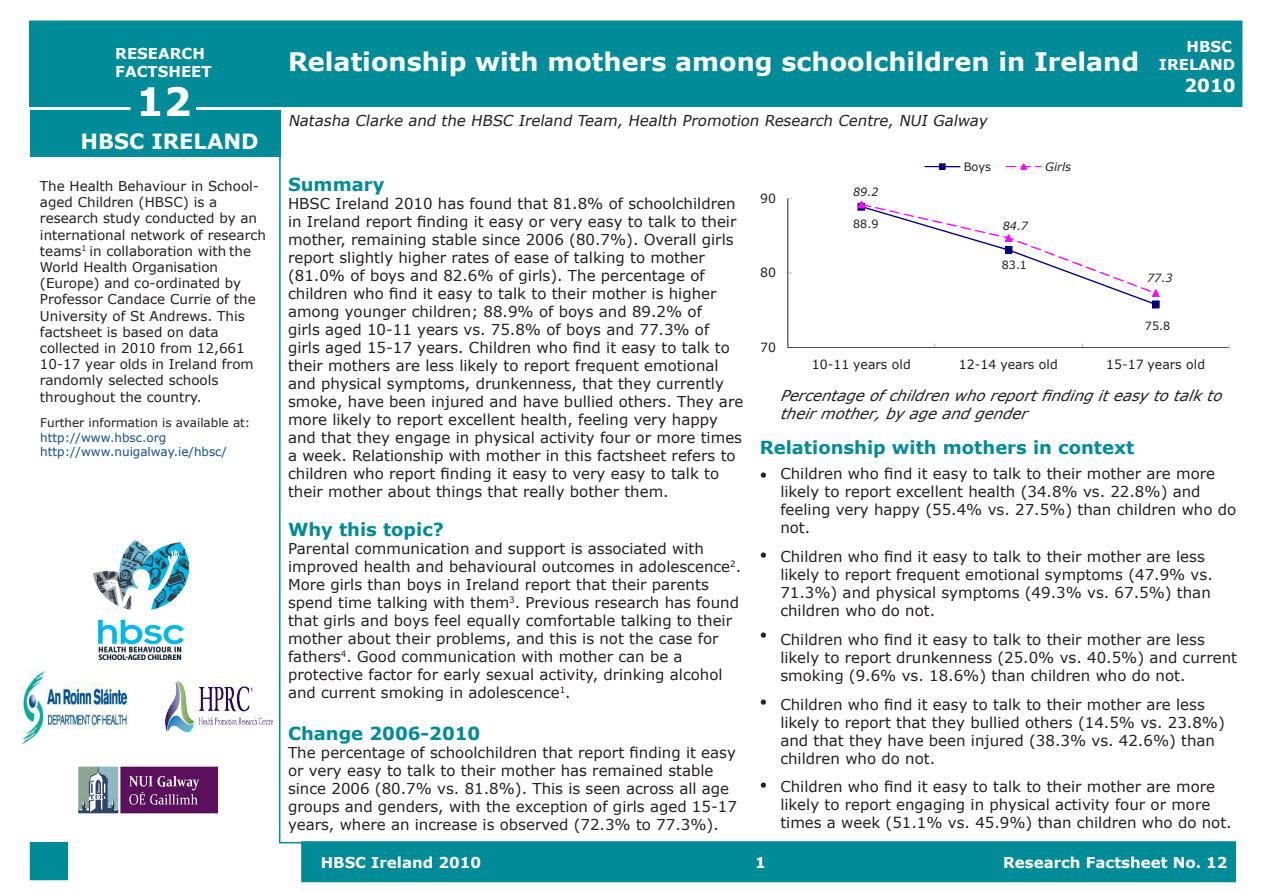
<style>
.page{position:relative;width:1263px;height:893px;background:#fff}
.page>*{position:absolute;margin:0;border:0;box-sizing:border-box;transform-origin:0 0}
.t1{font:700 39px "Verdana";color:#fff}
.t2{font:700 25.5px "Verdana";color:#fff}
.t3{font:700 21px "Verdana";color:#fff}
.t4{font:21px "Times New Roman";color:#231f20}
.Heading_1{font:700 18px "Verdana";color:#008b98}
.FS_Heading_1{font:700 18px "Verdana";color:#008b98}
.t5{font:700 18px "Verdana";color:#fff}
.Heading_1-2{font:15px/18px "Verdana";color:#231f20}
.t6{font:italic 15px/18px "Verdana";color:#231f20}
.t7{font:italic 15px "Verdana";color:#231f20}
.t8{font:700 15px/18px "Verdana";color:#fff}
.t9{font:13.5px/16.2px "Verdana";color:#231f20}
.t10{font:12.75px "Verdana";letter-spacing:.005em;color:#231f20}
.t11{font:12px "Verdana";color:#0f4e8c}
.t12{font:12px "Verdana";color:#231f20}
.t13{font:italic 11.7px "Verdana";color:#231f20}
.t14{font:11.7px "Verdana";color:#231f20}
.t15{font:11.4px "Verdana";color:#231f20}
.t16{font:italic 11.4px "Verdana";color:#231f20}
</style>
<div class="page">
<div style="left:30px;top:21px;width:1212px;height:85px;background:#008b98"></div>
<div style="left:29px;top:21px;width:1213px;height:86px;border:2px solid #008b98"></div>
<hr style="left:788px;top:348px;width:441px;height:1px;background:#231f20">
<svg style="left:788px;top:198px;width:441px;height:150px"></svg>
<svg style="left:924px;top:163px;width:36px;height:7px"></svg>
<svg style="left:1005px;top:163px;width:37px;height:7px"></svg>
<div style="left:30px;top:111px;width:251px;height:46px;background:#008b98"></div>
<div style="left:31px;top:843px;width:36px;height:36px;background:#008b98"></div>
<div style="left:30px;top:842px;width:38px;height:38px;border:2px solid #008b98"></div>
<div style="left:302px;top:842px;width:933px;height:39px;background:#008b98"></div>
<div style="left:301px;top:841px;width:935px;height:41px;border:2px solid #008b98"></div>
<hr style="left:279px;top:154px;width:2px;height:689px;background:#008b98">
<hr style="left:279px;top:842px;width:33px;height:1px;background:#008b98">
<img style="left:94px;top:540px;width:94px;height:120px">
<img style="left:78px;top:766px;width:140px;height:48px">
<img style="left:21px;top:671px;width:108px;height:73px">
<div style="left:131px;top:79px;width:64px;height:43px;background:#008b98"></div>
<img style="left:166px;top:681px;width:106px;height:52px">
<p class="t8" style="left:115px;top:44px;width:98px">RESEARCH<br>FACTSHEET</p>
<p class="t2" style="left:288px;top:45px;width:853px">Relationship with mothers among schoolchildren in Ireland</p>
<p class="t8" style="left:1159px;top:37px;width:78px;text-align:right">HBSC<br>IRELAND</p>
<p class="t5" style="left:1184px;top:74px;width:53px">2010</p>
<p class="t1" style="left:136px;top:77px;width:57px">12</p>
<p class="t7" style="left:288px;top:111px;width:704px">Natasha Clarke and the HBSC Ireland Team, Health Promotion Research Centre, NUI Galway</p>
<p class="t3" style="left:81px;top:128px;width:179px">HBSC IRELAND</p>
<p class="t9" style="left:40px;top:178px;width:221px">The Health Behaviour in School&shy;aged Children (HBSC) is a</p>
<p class="t9" style="left:40px;top:210px;width:228px">research study conducted by an international network of research teams<sup>1</sup> in collaboration with the<br>World Health Organisation</p>
<p class="t9" style="left:40px;top:275px;width:217px">(Europe) and co-ordinated by<br>Professor Candace Currie of the<br>University of St Andrews. This factsheet is based on data</p>
<p class="t9" style="left:40px;top:340px;width:206px">collected in 2010 from 12,661</p>
<p class="t9" style="left:40px;top:356px;width:215px">10-17 year olds in Ireland from randomly selected schools throughout the country.</p>
<p class="t12" style="left:40px;top:415px;width:212px">Further information is available at:</p>
<p class="t11" style="left:40px;top:430px;width:128px">http://www.hbsc.org</p>
<p class="t11" style="left:40px;top:444px;width:188px">http://www.nuigalway.ie/hbsc/</p>
<p class="FS_Heading_1" style="left:288px;top:173px;width:98px">Summary</p>
<p class="Heading_1-2" style="left:288px;top:194px;width:449px">HBSC Ireland 2010 has found that 81.8% of schoolchildren</p>
<p class="Heading_1-2" style="left:288px;top:212px;width:450px">in Ireland report finding it easy or very easy to talk to their</p>
<p class="Heading_1-2" style="left:288px;top:230px;width:457px">mother, remaining stable since 2006 (80.7%). Overall girls report slightly higher rates of ease of talking to mother (81.0% of boys and 82.6% of girls). The percentage of children who find it easy to talk to their mother is higher among younger children; 88.9% of boys and 89.2% of<br>girls aged 10-11 years vs. 75.8% of boys and 77.3% of girls aged 15-17 years. Children who find it easy to talk to their mothers are less likely to report frequent emotional and physical symptoms, drunkenness, that they currently smoke, have been injured and have bullied others. They are more likely to report excellent health, feeling very happy and that they engage in physical activity four or more times a week. Relationship with mother in this factsheet refers to children who report finding it easy to very easy to talk to their mother about things that really bother them.</p>
<p class="Heading_1" style="left:288px;top:518px;width:158px">Why this topic?</p>
<p class="Heading_1-2" style="left:288px;top:539px;width:455px">Parental communication and support is associated with improved health and behavioural outcomes in adolescence<sup>2</sup>.<br>More girls than boys in Ireland report that their parents spend time talking with them<sup>3</sup>. Previous research has found that girls and boys feel equally comfortable talking to their mother about their problems, and this is not the case for fathers<sup>4</sup>. Good communication with mother can be a protective factor for early sexual activity, drinking alcohol and current smoking in adolescence<sup>1</sup>.</p>
<p class="FS_Heading_1" style="left:288px;top:722px;width:194px">Change 2006-2010</p>
<p class="Heading_1-2" style="left:288px;top:743px;width:450px">The percentage of schoolchildren that report finding it easy or very easy to talk to their mother has remained stable since 2006 (80.7% vs. 81.8%). This is seen across all age groups and genders, with the exception of girls aged 15-17 years, where an increase is observed (72.3% to 77.3%).</p>
<p class="t10" style="left:760px;top:190px;width:17px">90</p>
<p class="t10" style="left:760px;top:265px;width:17px">80</p>
<p class="t10" style="left:760px;top:339px;width:17px">70</p>
<p class="t16" style="left:853px;top:185px;width:27px">89.2</p>
<p class="t15" style="left:853px;top:216px;width:27px">88.9</p>
<p class="t14" style="left:964px;top:159px;width:29px">Boys</p>
<p class="t13" style="left:1045px;top:159px;width:28px">Girls</p>
<p class="t16" style="left:1003px;top:219px;width:27px">84.7</p>
<p class="t15" style="left:1002px;top:258px;width:27px">83.1</p>
<p class="t16" style="left:1147px;top:270px;width:27px">77.3</p>
<p class="t15" style="left:1145px;top:318px;width:27px">75.8</p>
<p class="t10" style="left:812px;top:356px;width:100px">10-11 years old</p>
<p class="t10" style="left:959px;top:356px;width:100px">12-14 years old</p>
<p class="t10" style="left:1106px;top:356px;width:100px">15-17 years old</p>
<p class="t6" style="left:780px;top:386px;width:446px">Percentage of children who rep ort finding it easy to talk to their mother, by age and gender</p>
<p class="Heading_1" style="left:760px;top:436px;width:376px">Relationship with mothers in context</p>
<p class="t4" style="left:760px;top:461px;width:9px">•</p>
<p class="Heading_1-2" style="left:780px;top:464px;width:457px">Children who find it easy to talk to their mother are more likely to report excellent health (34.8% vs. 22.8%) and feeling very happy (55.4% vs. 27.5%) than children who do not.</p>
<p class="Heading_1-2" style="left:780px;top:547px;width:434px">Children who find it easy to talk to their mother are less likely to report frequent emotional symptoms (47.9% vs.<br>71.3%) and physical symptoms (49.3% vs. 67.5%) than children who do not.</p>
<p class="Heading_1-2" style="left:780px;top:630px;width:458px">Children who find it easy to talk to their mother are less likely to report drunkenness (25.0% vs. 40.5%) and current smoking (9.6% vs. 18.6%) than children who do not.</p>
<p class="Heading_1-2" style="left:780px;top:695px;width:446px">Children who find it easy to talk to their mother are less likely to report that they bullied others (14.5% vs. 23.8%) and that they have been injured (38.3% vs. 42.6%) than children who do not.</p>
<p class="Heading_1-2" style="left:780px;top:777px;width:453px">Children who find it easy to talk to their mother are more likely to report engaging in physical activity four or more times a week (51.1% vs. 45.9%) than children who do not.</p>
<p class="t4" style="left:760px;top:541px;width:9px">•</p>
<p class="t4" style="left:760px;top:621px;width:9px">•</p>
<p class="t4" style="left:760px;top:687px;width:9px">•</p>
<p class="t4" style="left:760px;top:771px;width:9px">•</p>
<p class="t8" style="left:321px;top:852px;width:162px">HBSC Ireland 2010</p>
<p class="t8" style="left:755px;top:852px;width:12px">1</p>
<p class="t8" style="left:1003px;top:852px;width:226px">Research Factsheet No. 12</p>
</div>
